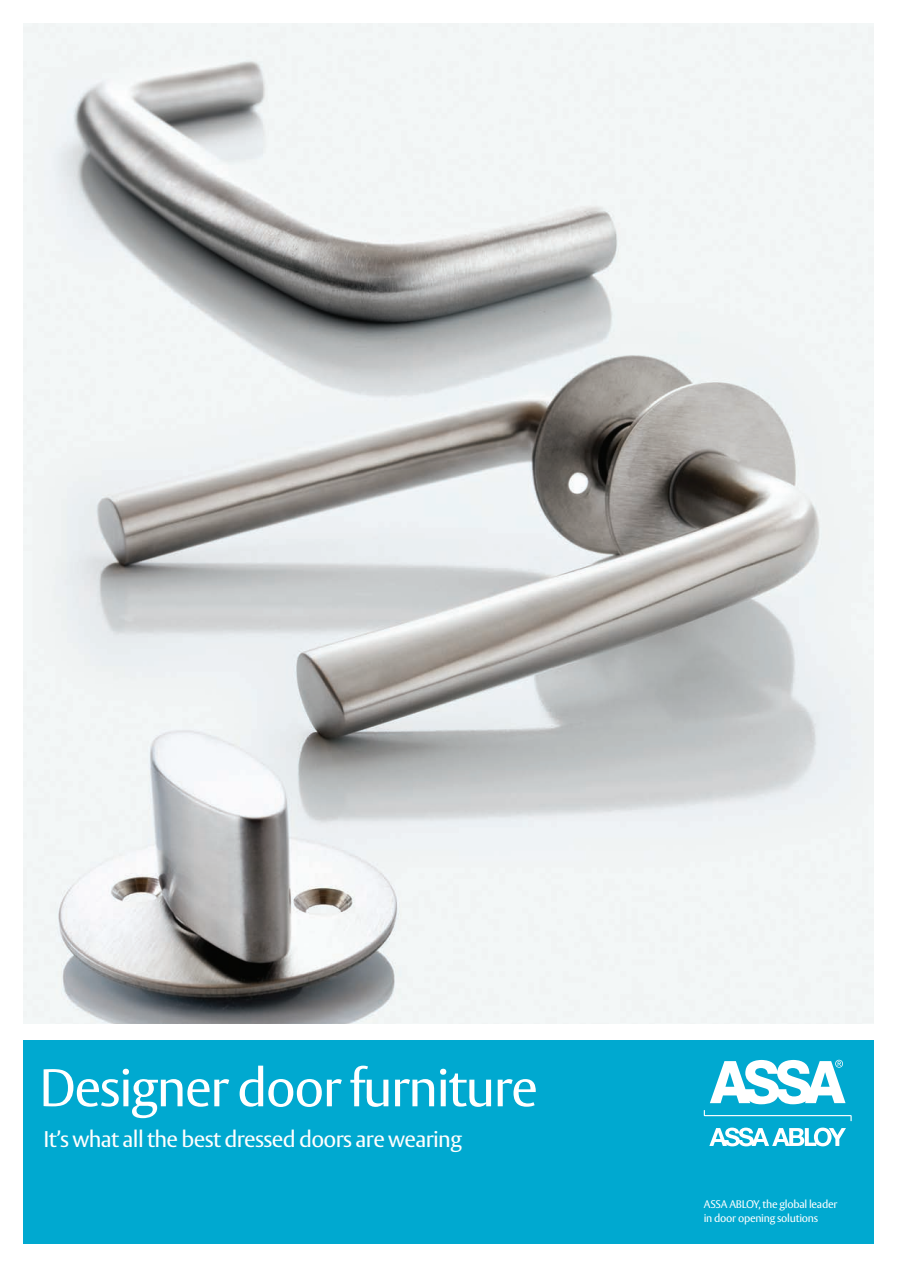
<style>
.page{position:relative;width:897px;height:1267px;background:#fff}
.page>*{position:absolute;margin:0;border:0;box-sizing:border-box;transform-origin:0 0}
.t1{font:52.5px "ASSA Vesta";letter-spacing:-.03em;color:#fff}
.t2{font:22.5px "ASSA Vesta";letter-spacing:-.03em;color:#fff}
.t3{font:10.95px/14px "ASSA Vesta";letter-spacing:-.025em;color:#fff}
</style>
<div class="page">
<div style="left:23px;top:1040px;width:850px;height:203px;background:#00a9d0"></div>
<img style="left:23px;top:23px;width:850px;height:1000px">
<svg style="left:703px;top:1110px;width:148px;height:11px"></svg>
<svg style="left:709px;top:1127px;width:136px;height:19px"></svg>
<svg style="left:710px;top:1059px;width:135px;height:45px"></svg>
<h1 class="t1" style="left:39px;top:1056px;width:500px">Designer door furniture</h1>
<h2 class="t2" style="left:43px;top:1125px;width:420px">It’s what all the best dressed doors are wearing</h2>
<p class="t3" style="left:703px;top:1197px;width:135px">ASSA ABLOY, the global leader in door opening solutions</p>
</div>
